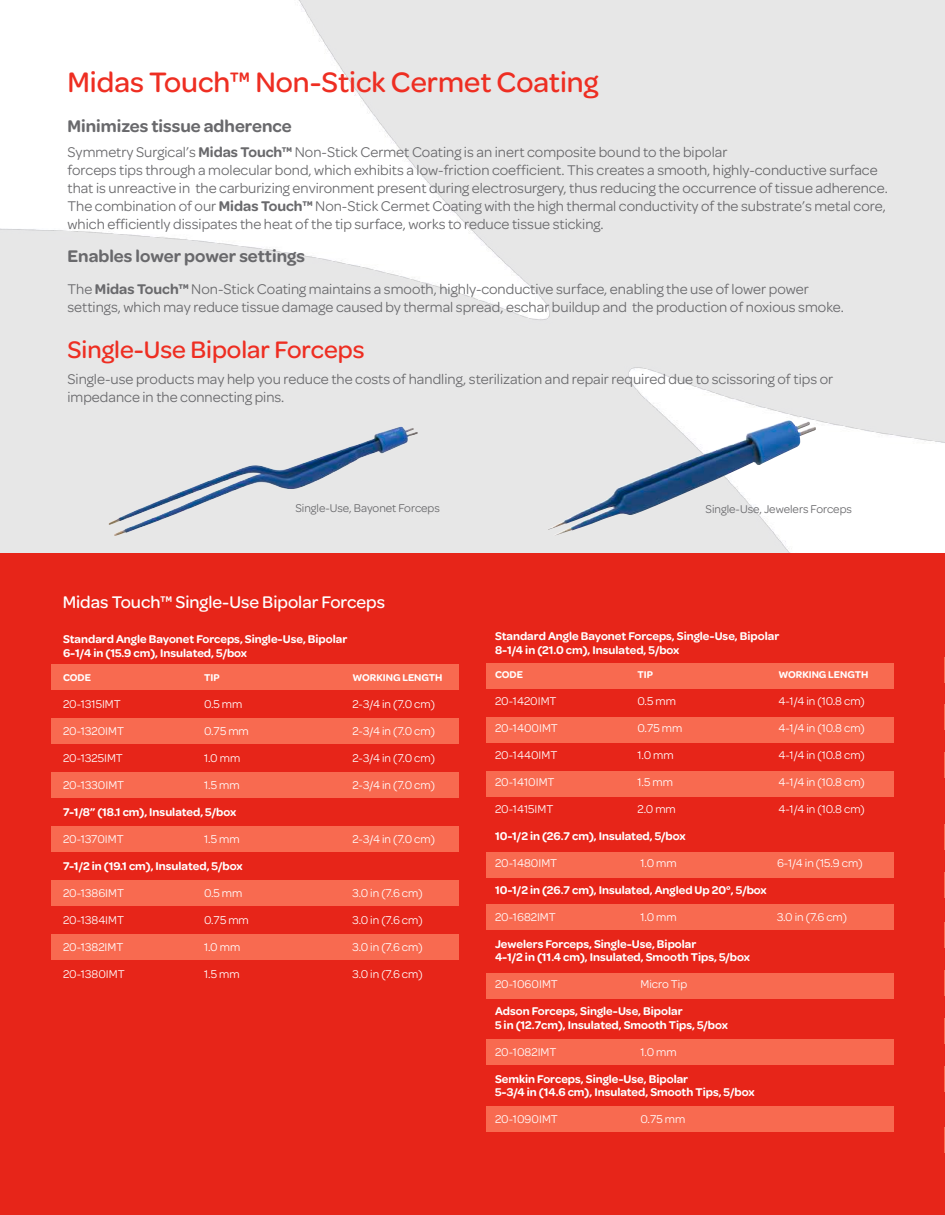
<style>
.page{position:relative;width:945px;height:1215px;background:#fff}
.page>*{position:absolute;margin:0;border:0;box-sizing:border-box;transform-origin:0 0}
.t1{font:500 30px "Omnes";color:#ee2e22}
.t2{font:500 25.5px "Omnes";color:#ee2e22}
.t3{font:600 18px "Omnes";color:#69696c}
.t4{font:500 18px "Omnes";color:#fff}
.t5{font:15px/18px "Omnes";color:#69696c}
.t6{font:12px "Omnes";color:#fff}
.t7{font:600 12px/13.5px "Omnes";color:#fff}
.t8{font:12px "Omnes";color:#69696c}
.t9{font:600 10.5px "Omnes";color:#fff}
.s1{font-weight:600}
</style>
<div class="page">
<img style="left:0;top:0;width:945px;height:554px">
<div style="left:932px;top:554px;width:13px;height:661px;background:#e72519"></div>
<svg style="left:944px;top:1127px;width:1px;height:25px"></svg>
<svg style="left:944px;top:658px;width:1px;height:25px"></svg>
<svg style="left:944px;top:705px;width:1px;height:25px"></svg>
<svg style="left:944px;top:753px;width:1px;height:25px"></svg>
<svg style="left:944px;top:824px;width:1px;height:26px"></svg>
<svg style="left:944px;top:922px;width:1px;height:26px"></svg>
<svg style="left:944px;top:970px;width:1px;height:26px"></svg>
<svg style="left:944px;top:1018px;width:1px;height:26px"></svg>
<svg style="left:944px;top:1066px;width:1px;height:25px"></svg>
<svg style="left:944px;top:873px;width:1px;height:25px"></svg>
<div style="left:0;top:554px;width:932px;height:661px;background:#e72519"></div>
<div style="left:51px;top:665px;width:408px;height:25px;background:#f86a50"></div>
<div style="left:51px;top:719px;width:408px;height:25px;background:#f86a50"></div>
<div style="left:51px;top:773px;width:408px;height:25px;background:#f86a50"></div>
<div style="left:51px;top:827px;width:408px;height:25px;background:#f86a50"></div>
<div style="left:51px;top:880px;width:408px;height:26px;background:#f86a50"></div>
<div style="left:51px;top:934px;width:408px;height:26px;background:#f86a50"></div>
<div style="left:486px;top:663px;width:408px;height:25px;background:#f86a50"></div>
<div style="left:486px;top:717px;width:408px;height:25px;background:#f86a50"></div>
<div style="left:486px;top:771px;width:408px;height:25px;background:#f86a50"></div>
<div style="left:486px;top:973px;width:408px;height:26px;background:#f86a50"></div>
<div style="left:486px;top:1039px;width:408px;height:25px;background:#f86a50"></div>
<div style="left:486px;top:1106px;width:408px;height:26px;background:#f86a50"></div>
<div style="left:486px;top:852px;width:408px;height:25px;background:#f86a50"></div>
<div style="left:486px;top:904px;width:408px;height:26px;background:#f86a50"></div>
<img style="left:109px;top:427px;width:309px;height:109px">
<img style="left:548px;top:420px;width:268px;height:116px">
<h1 class="t1" style="left:68px;top:65px;width:532px">Midas Touch™ Non-Stick Cermet Coating</h1>
<p class="t3" style="left:68px;top:116px;width:226px">Minimizes tissue adherence</p>
<p class="t5" style="left:68px;top:143px;width:822px">Symmetry Surgical’s <span class="s1">Midas Touch™</span> Non-Stick Cermet Coating is an inert composite bound to the bipolar<br>forceps tips through a molecular bond, which exhibits a low-friction coefficient. This creates a smooth, highly-conductive surface that is unreactive in the carburizing environment present during electrosurgery, thus reducing the occurrence of tissue adherence.<br>The combination of our <span class="s1">Midas Touch™</span> Non-Stick Cermet Coating with the high thermal conductivity of the substrate’s metal core, which efficiently dissipates the heat of the tip surface, works to reduce tissue sticking.</p>
<p class="t3" style="left:68px;top:246px;width:239px">Enables lower power settings</p>
<p class="t5" style="left:68px;top:280px;width:778px">The <span class="s1">Midas Touch™</span> Non-Stick Coating maintains a smooth, highly-conductive surface, enabling the use of lower power settings, which may reduce tissue damage caused by thermal spread, eschar buildup and the production of noxious smoke.</p>
<h2 class="t2" style="left:68px;top:336px;width:299px">Single-Use Bipolar Forceps</h2>
<p class="t5" style="left:68px;top:370px;width:767px">Single-use products may help you reduce the costs of handling, sterilization and repair required due to scissoring of tips or impedance in the connecting pins.</p>
<p class="t8" style="left:295px;top:501px;width:146px">Single-Use, Bayonet Forceps</p>
<p class="t8" style="left:706px;top:503px;width:148px">Single-Use, Jewelers Forceps</p>
<p class="t4" style="left:63px;top:591px;width:324px">Midas Touch™ Single-Use Bipolar Forceps</p>
<p class="t7" style="left:63px;top:632px;width:286px">Standard Angle Bayonet Forceps, Single-Use, Bipolar<br>6-1/4 in (15.9 cm), Insulated, 5/box</p>
<p class="t9" style="left:63px;top:671px;width:30px">CODE</p>
<p class="t9" style="left:204px;top:671px;width:17px">TIP</p>
<p class="t9" style="left:353px;top:671px;width:91px">WORKING LENGTH</p>
<p class="t6" style="left:63px;top:697px;width:59px">20-1315IMT</p>
<p class="t6" style="left:204px;top:697px;width:40px">0.5 mm</p>
<p class="t6" style="left:353px;top:697px;width:84px">2-3/4 in (7.0 cm)</p>
<p class="t6" style="left:63px;top:724px;width:63px">20-1320IMT</p>
<p class="t6" style="left:204px;top:724px;width:46px">0.75 mm</p>
<p class="t6" style="left:353px;top:724px;width:84px">2-3/4 in (7.0 cm)</p>
<p class="t6" style="left:63px;top:751px;width:61px">20-1325IMT</p>
<p class="t6" style="left:204px;top:751px;width:38px">1.0 mm</p>
<p class="t6" style="left:353px;top:751px;width:84px">2-3/4 in (7.0 cm)</p>
<p class="t6" style="left:63px;top:778px;width:63px">20-1330IMT</p>
<p class="t6" style="left:204px;top:778px;width:37px">1.5 mm</p>
<p class="t6" style="left:353px;top:778px;width:84px">2-3/4 in (7.0 cm)</p>
<p class="t7" style="left:63px;top:805px;width:175px">7-1/8” (18.1 cm), Insulated, 5/box</p>
<p class="t6" style="left:63px;top:832px;width:62px">20-1370IMT</p>
<p class="t6" style="left:204px;top:832px;width:37px">1.5 mm</p>
<p class="t6" style="left:353px;top:832px;width:84px">2-3/4 in (7.0 cm)</p>
<p class="t7" style="left:63px;top:859px;width:181px">7-1/2 in (19.1 cm), Insulated, 5/box</p>
<p class="t6" style="left:63px;top:886px;width:63px">20-1386IMT</p>
<p class="t6" style="left:204px;top:886px;width:40px">0.5 mm</p>
<p class="t6" style="left:353px;top:886px;width:72px">3.0 in (7.6 cm)</p>
<p class="t6" style="left:63px;top:913px;width:63px">20-1384IMT</p>
<p class="t6" style="left:204px;top:913px;width:46px">0.75 mm</p>
<p class="t6" style="left:353px;top:913px;width:72px">3.0 in (7.6 cm)</p>
<p class="t6" style="left:63px;top:940px;width:62px">20-1382IMT</p>
<p class="t6" style="left:204px;top:940px;width:38px">1.0 mm</p>
<p class="t6" style="left:353px;top:940px;width:72px">3.0 in (7.6 cm)</p>
<p class="t6" style="left:63px;top:967px;width:63px">20-1380IMT</p>
<p class="t6" style="left:204px;top:967px;width:37px">1.5 mm</p>
<p class="t6" style="left:353px;top:967px;width:72px">3.0 in (7.6 cm)</p>
<p class="t7" style="left:495px;top:630px;width:286px">Standard Angle Bayonet Forceps, Single-Use, Bipolar<br>8-1/4 in (21.0 cm), Insulated, 5/box</p>
<p class="t9" style="left:495px;top:668px;width:30px">CODE</p>
<p class="t9" style="left:638px;top:668px;width:17px">TIP</p>
<p class="t9" style="left:779px;top:668px;width:91px">WORKING LENGTH</p>
<p class="t6" style="left:495px;top:694px;width:63px">20-1420IMT</p>
<p class="t6" style="left:638px;top:694px;width:40px">0.5 mm</p>
<p class="t6" style="left:778px;top:694px;width:88px">4-1/4 in (10.8 cm)</p>
<p class="t6" style="left:495px;top:721px;width:64px">20-1400IMT</p>
<p class="t6" style="left:638px;top:721px;width:46px">0.75 mm</p>
<p class="t6" style="left:778px;top:721px;width:88px">4-1/4 in (10.8 cm)</p>
<p class="t6" style="left:495px;top:748px;width:64px">20-1440IMT</p>
<p class="t6" style="left:638px;top:748px;width:38px">1.0 mm</p>
<p class="t6" style="left:778px;top:748px;width:88px">4-1/4 in (10.8 cm)</p>
<p class="t6" style="left:495px;top:775px;width:61px">20-1410IMT</p>
<p class="t6" style="left:638px;top:775px;width:37px">1.5 mm</p>
<p class="t6" style="left:778px;top:775px;width:88px">4-1/4 in (10.8 cm)</p>
<p class="t6" style="left:495px;top:802px;width:60px">20-1415IMT</p>
<p class="t6" style="left:638px;top:802px;width:40px">2.0 mm</p>
<p class="t6" style="left:778px;top:802px;width:88px">4-1/4 in (10.8 cm)</p>
<p class="t7" style="left:495px;top:829px;width:192px">10-1/2 in (26.7 cm), Insulated, 5/box</p>
<p class="t6" style="left:495px;top:856px;width:64px">20-1480IMT</p>
<p class="t6" style="left:640px;top:856px;width:38px">1.0 mm</p>
<p class="t6" style="left:777px;top:856px;width:87px">6-1/4 in (15.9 cm)</p>
<p class="t7" style="left:495px;top:883px;width:273px">10-1/2 in (26.7 cm), Insulated, Angled Up 20°, 5/box</p>
<p class="t6" style="left:495px;top:910px;width:62px">20-1682IMT</p>
<p class="t6" style="left:640px;top:910px;width:38px">1.0 mm</p>
<p class="t6" style="left:777px;top:910px;width:72px">3.0 in (7.6 cm)</p>
<p class="t7" style="left:495px;top:937px;width:257px">Jewelers Forceps, Single-Use, Bipolar<br>4-1/2 in (11.4 cm), Insulated, Smooth Tips, 5/box</p>
<p class="t6" style="left:495px;top:978px;width:64px">20-1060IMT</p>
<p class="t6" style="left:640px;top:978px;width:48px">Micro Tip</p>
<p class="t7" style="left:495px;top:1005px;width:235px">Adson Forceps, Single-Use, Bipolar<br>5 in (12.7cm), Insulated, Smooth Tips, 5/box</p>
<p class="t6" style="left:495px;top:1045px;width:63px">20-1082IMT</p>
<p class="t6" style="left:640px;top:1045px;width:38px">1.0 mm</p>
<p class="t7" style="left:495px;top:1072px;width:261px">Semkin Forceps, Single-Use, Bipolar<br>5-3/4 in (14.6 cm), Insulated, Smooth Tips, 5/box</p>
<p class="t6" style="left:495px;top:1113px;width:64px">20-1090IMT</p>
<p class="t6" style="left:640px;top:1113px;width:46px">0.75 mm</p>
</div>
